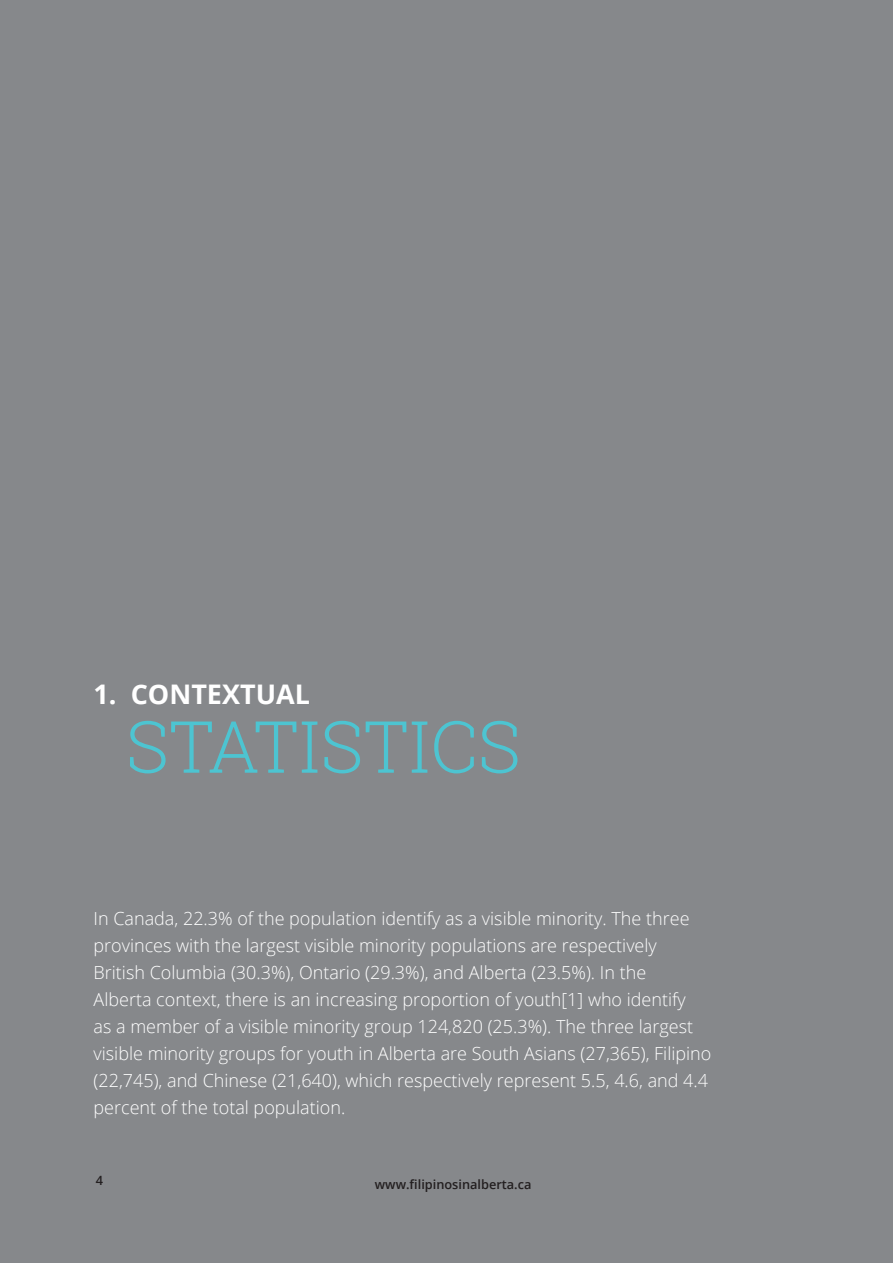
<style>
.page{position:relative;width:893px;height:1263px;background:#86888b}
.page>*{position:absolute;margin:0;border:0;box-sizing:border-box;transform-origin:0 0}
.Page_Header_-_Blue{font:300 72px "Roboto Slab";color:#4dc4d1}
.Page_Header_-_White{font:700 27px "Open Sans";color:#fff}
.Page_Body_Text_-_Whi{font:300 18px/27px "Open Sans";color:#fff}
.Top_Right_Address{font:600 12.75px "Open Sans";color:#231f20}
.Page_Number_-_Align{font:600 12.75px "Open Sans";color:#231f20}
</style>
<div class="page">
<p class="Page_Header_-_White" style="left:94px;top:675px;width:218px">1. CONTEXTUAL</p>
<p class="Page_Header_-_Blue" style="left:126px;top:697px;width:396px">STATISTICS</p>
<p class="Page_Body_Text_-_Whi" style="left:94px;top:904px;width:619px">In Canada, 22.3% of the population identify as a visible minority. The three provinces with the largest visible minority populations are respectively British Columbia (30.3%), Ontario (29.3%), and Alberta (23.5%). In the<br>Alberta context, there is an increasing proportion of youth[1] who identify<br>as a member of a visible minority group 124,820 (25.3%). The three largest visible minority groups for youth in Alberta are South Asians (27,365), Filipino (22,745), and Chinese (21,640), which respectively represent 5.5, 4.6, and 4.4 percent of the total population.</p>
<p class="Page_Number_-_Align" style="left:96px;top:1171px;width:9px">4</p>
<p class="Top_Right_Address" style="left:375px;top:1175px;width:158px">www.filipinosinalberta.ca</p>
</div>
